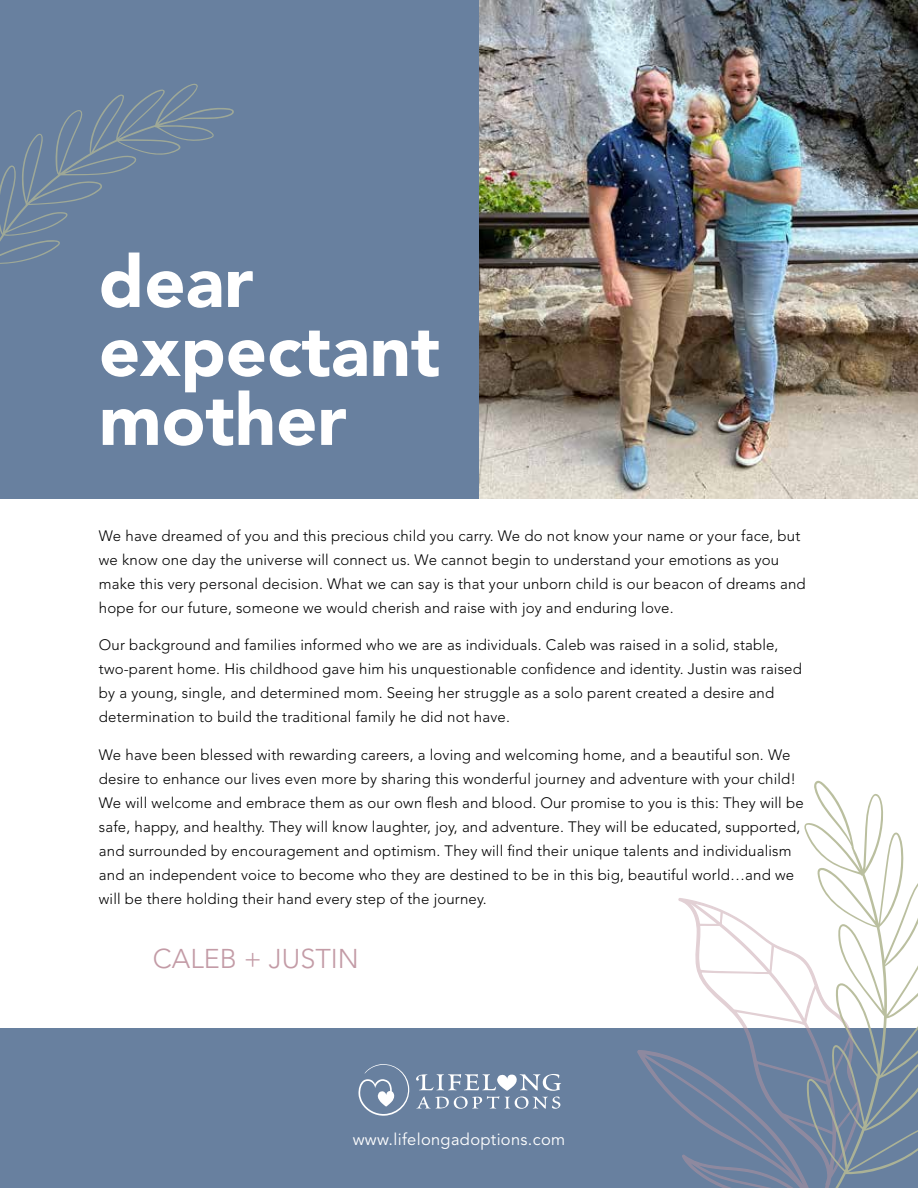
<style>
.page{position:relative;width:918px;height:1188px;background:#fff}
.page>*{position:absolute;margin:0;border:0;box-sizing:border-box;transform-origin:0 0}
.t1{font:900 72px/69px "Avenir LT Std";color:#fff}
.t2{font:300 27px "Avenir LT Std";color:#c39ba6}
.t3{font:16.5px "Avenir LT Std";letter-spacing:.02em;color:#fff}
.t4{font:300 15px/24px "Avenir LT Std";letter-spacing:.01em;color:#000}
</style>
<div class="page">
<div style="left:0;top:0;width:898px;height:499px;background:#68809f"></div>
<div style="left:0;top:1028px;width:918px;height:160px;background:#68809f"></div>
<svg style="left:637px;top:898px;width:167px;height:290px"></svg>
<img style="left:479px;top:0;width:439px;height:499px">
<svg style="left:359px;top:1064px;width:51px;height:52px"></svg>
<svg style="left:416px;top:1074px;width:145px;height:35px"></svg>
<svg style="left:804px;top:780px;width:114px;height:408px"></svg>
<svg style="left:0;top:84px;width:234px;height:180px"></svg>
<h1 class="t1" style="left:99px;top:247px;width:343px">dear expectant mother</h1>
<p class="t4" style="left:99px;top:523px;width:708px">We have dreamed of you and this precious child you carry. We do not know your name or your face, but we know one day the universe will connect us. We cannot begin to understand your emotions as you make this very personal decision. What we can say is that your unborn child is our beacon of dreams and hope for our future, someone we would cherish and raise with joy and enduring love.</p>
<p class="t4" style="left:99px;top:633px;width:704px">Our background and families informed who we are as individuals. Caleb was raised in a solid, stable, two-parent home. His childhood gave him his unquestionable confidence and identity. Justin was raised by a young, single, and determined mom. Seeing her struggle as a solo parent created a desire and determination to build the traditional family he did not have.</p>
<p class="t4" style="left:99px;top:742px;width:706px">We have been blessed with rewarding careers, a loving and welcoming home, and a beautiful son. We desire to enhance our lives even more by sharing this wonderful journey and adventure with your child!<br>We will welcome and embrace them as our own flesh and blood. Our promise to you is this: They will be safe, happy, and healthy. They will know laughter, joy, and adventure. They will be educated, supported, and surrounded by encouragement and optimism. They will find their unique talents and individualism and an independent voice to become who they are destined to be in this big, beautiful world…and we will be there holding their hand every step of the journey.</p>
<h2 class="t2" style="left:153px;top:943px;width:208px">CALEB + JUSTIN</h2>
<p class="t3" style="left:353px;top:1130px;width:214px">www.lifelongadoptions.com</p>
</div>
